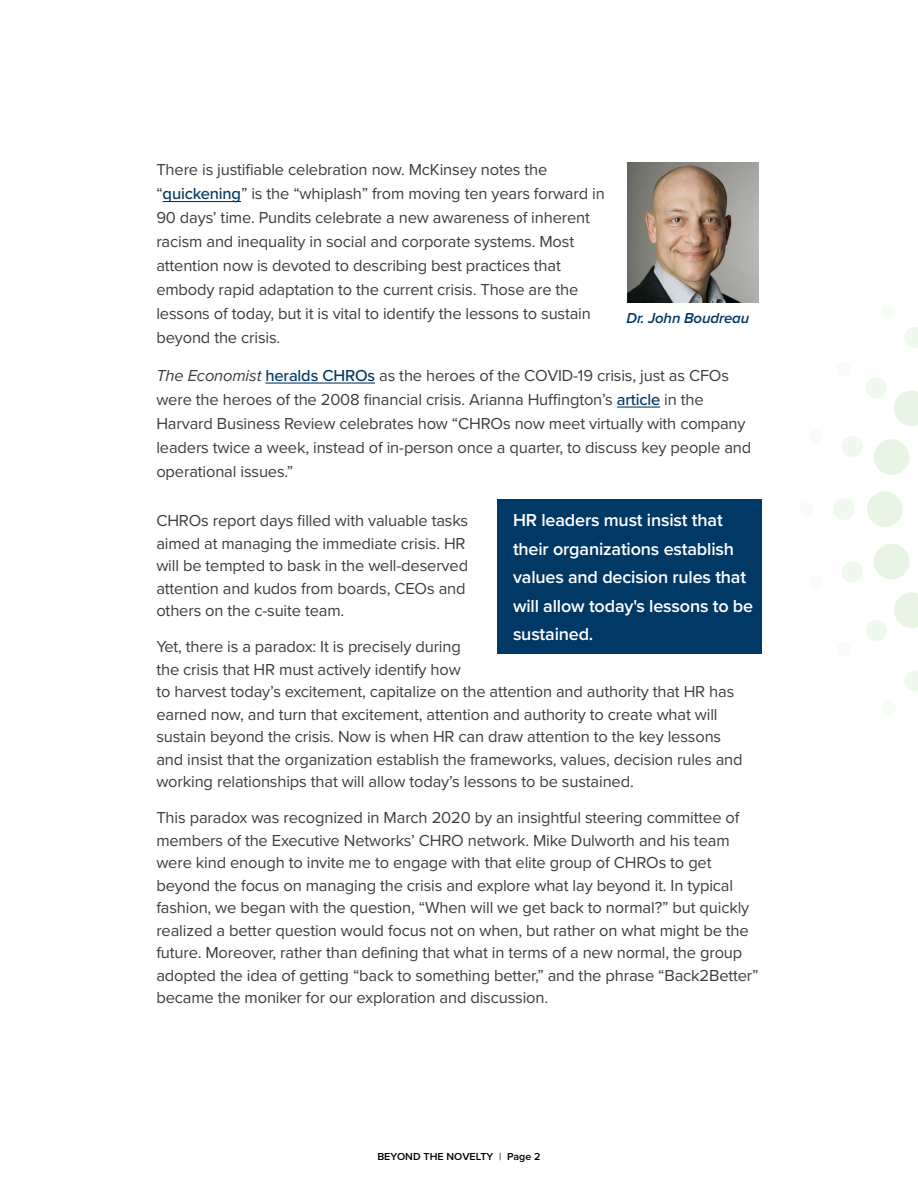
<style>
.page{position:relative;width:918px;height:1188px;background:#fff}
.page>*{position:absolute;margin:0;border:0;box-sizing:border-box;transform-origin:0 0}
.t1{font:600 18px/28.5px "Proxima Nova";letter-spacing:-.01em;color:#fff}
.Body_Copy{font:16.5px/22.5px "Proxima Nova";letter-spacing:-.01em;color:#3e3e3f}
.t2{font:italic 600 15px "Proxima Nova";letter-spacing:-.01em;color:#003764}
.t3{font:600 10.5px "Proxima Nova";letter-spacing:.005em;color:#000}
.s1{font-weight:500;color:#003764}
.s2{font-style:italic}
.s3{font-weight:400}
</style>
<div class="page">
<svg style="left:833px;top:327px;width:85px;height:364px"></svg>
<hr style="left:163px;top:201px;width:78px;height:1px;background:#003764">
<hr style="left:265px;top:383px;width:110px;height:1px;background:#003764">
<hr style="left:617px;top:407px;width:43px;height:1px;background:#003764">
<div style="left:498px;top:500px;width:264px;height:154px;background:#003866"></div>
<img style="left:628px;top:162px;width:131px;height:141px">
<p class="Body_Copy" style="left:156px;top:157px;width:450px;line-height:24px">There is justifiable celebration now. McKinsey notes the “<span class="s1">quickening</span>” is the “whiplash” from moving ten years forward in 90 days’ time. Pundits celebrate a new awareness of inherent racism and inequality in social and corporate systems. Most attention now is devoted to describing best practices that embody rapid adaptation to the current crisis. Those are the lessons of today, but it is vital to identify the lessons to sustain beyond the crisis.</p>
<p class="Body_Copy" style="left:156px;top:362px;width:596px;line-height:24px"><span class="s2">The Economist</span> <span class="s1">heralds CHROs</span> as the heroes of the COVID-19 crisis, just as CFOs were the heroes of the 2008 financial crisis. Arianna Huffington’s <span class="s1">article</span> in the Harvard Business Review celebrates how “CHROs now meet virtually with company leaders twice a week, instead of in-person once a quarter, to discuss key people and operational issues.”</p>
<p class="Body_Copy" style="left:156px;top:509px;width:313px">CHROs report days filled with valuable tasks aimed at managing the immediate crisis. HR will be tempted to bask in the well-deserved attention and kudos from boards, CEOs and others on the c-suite team.</p>
<p class="Body_Copy" style="left:156px;top:635px;width:588px">Yet, there is a paradox: It is precisely during<br>the crisis that HR must actively identify how<br>to harvest today’s excitement, capitalize on the attention and authority that HR has earned now, and turn that excitement, attention and authority to create what will sustain beyond the crisis. Now is when HR can draw attention to the key lessons and insist that the organization establish the frameworks, values, decision rules and working relationships that will allow today’s lessons to be sustained.</p>
<p class="Body_Copy" style="left:156px;top:806px;width:604px">This paradox was recognized in March 2020 by an insightful steering committee of members of the Executive Networks’ CHRO network. Mike Dulworth and his team were kind enough to invite me to engage with that elite group of CHROs to get beyond the focus on managing the crisis and explore what lay beyond it. In typical fashion, we began with the question, “When will we get back to normal?” but quickly realized a better question would focus not on when, but rather on what might be the future. Moreover, rather than defining that what in terms of a new normal, the group adopted the idea of getting “back to something better,” and the phrase “Back2Better” became the moniker for our exploration and discussion.</p>
<p class="t2" style="left:627px;top:307px;width:124px">Dr. John Boudreau</p>
<p class="t1" style="left:513px;top:505px;width:242px">HR leaders must insist that their organizations establish values and decision rules that will allow today's lessons to be sustained.</p>
<p class="t3" style="left:377px;top:1149px;width:165px">BEYOND THE NOVELTY <span class="s3">|</span> Page 2</p>
</div>
